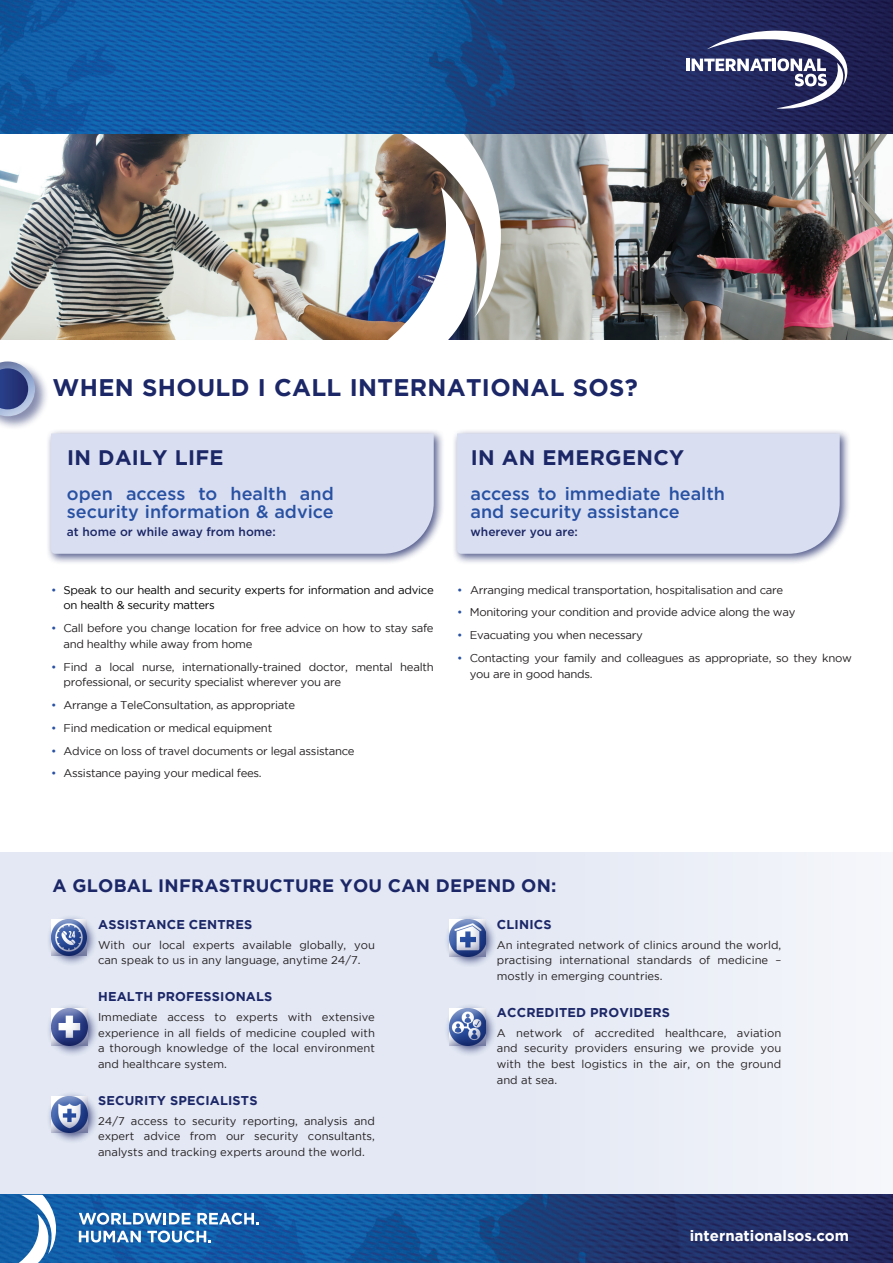
<style>
.page{position:relative;width:893px;height:1263px;background:#fff}
.page>*{position:absolute;margin:0;border:0;box-sizing:border-box;transform-origin:0 0}
.t1{font:700 24px "Gotham";letter-spacing:.015em;color:#1c2767}
.t2{font:700 21px "Gotham";letter-spacing:.015em;color:#1c2767}
.t3{font:500 18px/18px "Gotham";color:#2851a3}
.t4{font:700 18px "Gotham";letter-spacing:.015em;color:#1c2767}
.t5{font:700 15px "Gotham";color:#fff}
.t6{font:700 12.75px "Gotham";letter-spacing:.015em;color:#1c2767}
.t7{font:500 12px "Gotham";color:#1c2767}
.t8{font:11.25px/15.8px "Gotham";letter-spacing:-.025em;color:#231f20;text-align:justify}
.t9{font:11.25px/15.8px "Gotham";letter-spacing:-.025em;color:#000}
.t10{font:11.25px/15.8px "Gotham";color:#231f20}
.s1{color:#2851a3}
</style>
<div class="page">
<div style="left:0;top:852px;width:893px;height:411px;background:#e3e8f4"></div>
<img style="left:0;top:133px;width:387px;height:206px">
<img style="left:501px;top:133px;width:392px;height:206px">
<img style="left:387px;top:133px;width:114px;height:207px">
<img style="left:0;top:0;width:893px;height:133px">
<svg style="left:686px;top:31px;width:161px;height:78px"></svg>
<img style="left:0;top:1195px;width:893px;height:68px">
<svg style="left:3px;top:1195px;width:53px;height:68px;background:#528bbf"></svg>
<svg style="left:79px;top:1213px;width:111px;height:11px"></svg>
<svg style="left:197px;top:1213px;width:62px;height:11px"></svg>
<svg style="left:79px;top:1231px;width:62px;height:11px"></svg>
<svg style="left:147px;top:1230px;width:64px;height:12px"></svg>
<div style="left:46px;top:428px;width:399px;height:137px;background:#1c2767;opacity:.75"></div>
<div style="left:51px;top:433px;width:383px;height:121px;background:#d9dff0"></div>
<div style="left:451px;top:428px;width:400px;height:137px;background:#1c2767;opacity:.75"></div>
<div style="left:457px;top:433px;width:383px;height:121px;background:#d9dff0"></div>
<div style="left:0;top:359px;width:49px;height:71px;background:#1c2767;opacity:.75"></div>
<div style="left:0;top:369px;width:35px;height:49px;background:#fff;opacity:.75"></div>
<div style="left:0;top:361px;width:35px;height:56px;background:#1c2767;opacity:.75"></div>
<svg style="left:0;top:361px;width:35px;height:55px;background:#6675a6"></svg>
<div style="left:46px;top:914px;width:51px;height:52px;background:#1c2767;opacity:.75"></div>
<div style="left:50px;top:919px;width:39px;height:38px;background:#1c2767;opacity:.75"></div>
<div style="left:46px;top:1003px;width:53px;height:53px;background:#1c2767;opacity:.75"></div>
<div style="left:50px;top:1008px;width:41px;height:40px;background:#1c2767;opacity:.75"></div>
<div style="left:46px;top:1091px;width:53px;height:53px;background:#1c2767;opacity:.75"></div>
<div style="left:50px;top:1095px;width:41px;height:40px;background:#1c2767;opacity:.75"></div>
<div style="left:444px;top:914px;width:53px;height:53px;background:#1c2767;opacity:.75"></div>
<div style="left:448px;top:919px;width:41px;height:40px;background:#1c2767;opacity:.75"></div>
<div style="left:444px;top:1003px;width:53px;height:53px;background:#1c2767;opacity:.75"></div>
<div style="left:448px;top:1008px;width:41px;height:40px;background:#1c2767;opacity:.75"></div>
<p class="t1" style="left:53px;top:374px;width:587px">WHEN SHOULD I CALL INTERNATIONAL SOS?</p>
<p class="t2" style="left:67px;top:445px;width:158px">IN DAILY LIFE</p>
<p class="t3" style="left:67px;top:484px;width:268px">open access to health and security information &amp; advice</p>
<p class="t7" style="left:67px;top:524px;width:210px">at home or while away from home:</p>
<p class="t9" style="left:64px;top:581px;width:372px;text-indent:-12px"><span class="s1">•</span> Speak to our health and security experts for information and advice on health &amp; security matters</p>
<p class="t8" style="left:64px;top:620px;width:372px;text-indent:-12px"><span class="s1">•</span> Call before you change location for free advice on how to stay safe and healthy while away from home</p>
<p class="t8" style="left:64px;top:658px;width:372px;text-indent:-12px"><span class="s1">•</span> Find a local nurse, internationally-trained doctor, mental health professional, or security specialist wherever you are</p>
<p class="t8" style="left:51px;top:697px;width:246px"><span class="s1">•</span> Arrange a TeleConsultation, as appropriate</p>
<p class="t8" style="left:51px;top:720px;width:223px"><span class="s1">•</span> Find medication or medical equipment</p>
<p class="t8" style="left:51px;top:743px;width:305px"><span class="s1">•</span> Advice on loss of travel documents or legal assistance</p>
<p class="t8" style="left:51px;top:765px;width:212px"><span class="s1">•</span> Assistance paying your medical fees.</p>
<p class="t2" style="left:471px;top:445px;width:215px">IN AN EMERGENCY</p>
<p class="t3" style="left:471px;top:484px;width:256px">access to immediate health and security assistance</p>
<p class="t7" style="left:471px;top:524px;width:109px">wherever you are:</p>
<p class="t8" style="left:457px;top:581px;width:328px"><span class="s1">•</span> Arranging medical transportation, hospitalisation and care</p>
<p class="t8" style="left:457px;top:604px;width:340px"><span class="s1">•</span> Monitoring your condition and provide advice along the way</p>
<p class="t8" style="left:457px;top:627px;width:187px"><span class="s1">•</span> Evacuating you when necessary</p>
<p class="t8" style="left:470px;top:650px;width:384px;text-indent:-12px"><span class="s1">•</span> Contacting your family and colleagues as appropriate, so they know you are in good hands.</p>
<p class="t4" style="left:53px;top:875px;width:505px">A GLOBAL INFRASTRUCTURE YOU CAN DEPEND ON:</p>
<p class="t6" style="left:98px;top:917px;width:156px">ASSISTANCE CENTRES</p>
<p class="t10" style="left:98px;top:936px;width:278px">With our local experts available globally, you can speak to us in any language, anytime 24/7.</p>
<p class="t6" style="left:98px;top:989px;width:176px">HEALTH PROFESSIONALS</p>
<p class="t8" style="left:98px;top:1009px;width:278px">Immediate access to experts with extensive experience in all fields of medicine coupled with a thorough knowledge of the local environment and healthcare system.</p>
<p class="t6" style="left:98px;top:1093px;width:161px">SECURITY SPECIALISTS</p>
<p class="t8" style="left:98px;top:1112px;width:278px">24/7 access to security reporting, analysis and expert advice from our security consultants, analysts and tracking experts around the world.</p>
<p class="t6" style="left:497px;top:917px;width:56px">CLINICS</p>
<p class="t8" style="left:497px;top:936px;width:286px">An integrated network of clinics around the world, practising international standards of medicine – mostly in emerging countries.</p>
<p class="t6" style="left:497px;top:1005px;width:175px">ACCREDITED PROVIDERS</p>
<p class="t8" style="left:497px;top:1024px;width:286px">A network of accredited healthcare, aviation and security providers ensuring we provide you with the best logistics in the air, on the ground and at sea.</p>
<p class="t5" style="left:690px;top:1227px;width:161px">internationalsos.com</p>
</div>
